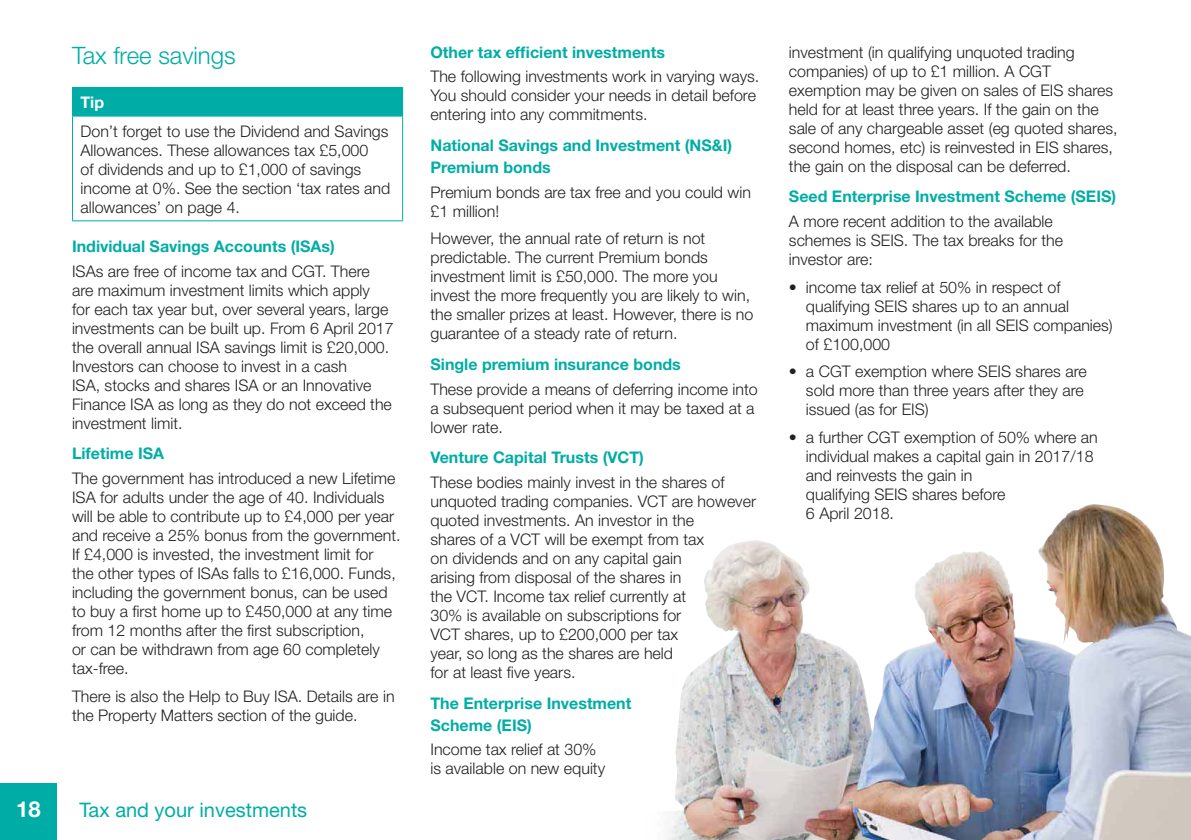
<style>
.page{position:relative;width:1191px;height:840px;background:#fff}
.page>*{position:absolute;margin:0;border:0;box-sizing:border-box;transform-origin:0 0}
.t1{font:300 24px "Helvetica Neue";color:#00ada6}
.t2{font:700 22px "Helvetica Neue";color:#fff}
.t3{font:20px "Helvetica Neue";color:#00ada6}
.t4{font:300 16px/19px "Helvetica Neue";color:#231f20}
.t5{font:700 16px/22px "Helvetica Neue";color:#00ada6}
.t6{font:700 16px "Helvetica Neue";color:#fff}
.s1{font-weight:400}
</style>
<div class="page">
<div style="left:0;top:782px;width:57px;height:57px;background:#00ada6"></div>
<img style="left:667px;top:540px;width:524px;height:299px">
<div style="left:72px;top:87px;width:330px;height:29px;background:#00ada6"></div>
<hr style="left:72px;top:87px;width:331px;height:1px;background:#00ada6">
<svg style="left:402px;top:88px;width:1px;height:27px"></svg>
<hr style="left:72px;top:115px;width:331px;height:1px;background:#00ada6">
<hr style="left:72px;top:116px;width:1px;height:104px;background:#00ada6">
<hr style="left:402px;top:116px;width:1px;height:104px;background:#00ada6">
<hr style="left:72px;top:220px;width:331px;height:1px;background:#00ada6">
<h1 class="t1" style="left:72px;top:47px;width:165px">Tax free savings</h1>
<p class="t6" style="left:80px;top:97px;width:25px">Tip</p>
<p class="t4" style="left:80px;top:124px;width:311px">Don’t forget to use the Dividend and Savings Allowances. These allowances tax £5,000<br>of dividends and up to £1,000 of savings income at 0%. See the section ‘tax rates and allowances’ on page 4.</p>
<p class="t5" style="left:72px;top:237px;width:264px">Individual Savings Accounts (ISAs)</p>
<p class="t4" style="left:72px;top:263px;width:323px">ISAs are free of income tax and CGT. There are maximum investment limits which apply<br>for each tax year but, over several years, large investments can be built up. From 6 April 2017 the overall annual ISA savings limit is £20,000.<br>Investors can choose to invest in a cash<br>ISA, stocks and shares ISA or an Innovative Finance ISA as long as they do not exceed the investment limit.</p>
<p class="t5" style="left:72px;top:444px;width:94px">Lifetime ISA</p>
<p class="t4" style="left:72px;top:470px;width:330px">The government has introduced a new Lifetime ISA for adults under the age of 40. Individuals will be able to contribute up to £4,000 per year and receive a 25% bonus from the government.<br>If £4,000 is invested, the investment limit for<br>the other types of ISAs falls to £16,000. Funds, including the government bonus, can be used to buy a first home up to £450,000 at any time from 12 months after the first subscription,<br>or can be withdrawn from age 60 completely tax-free.</p>
<p class="t4" style="left:72px;top:688px;width:324px">There is also the Help to Buy ISA. Details are in the Property Matters section of the guide.</p>
<h2 class="t2" style="left:16px;top:801px;width:26px">18</h2>
<p class="t3" style="left:79px;top:802px;width:229px">Tax and your investments</p>
<p class="t5" style="left:430px;top:43px;width:236px">Other tax efficient investments</p>
<p class="t4" style="left:430px;top:69px;width:330px">The following investments work in varying ways.<br>You should consider your needs in detail before entering into any commitments.</p>
<p class="t5" style="left:430px;top:136px;width:303px">National Savings and Investment (NS&amp;I)<br>Premium bonds</p>
<p class="t4" style="left:430px;top:184px;width:322px">Premium bonds are tax free and you could win £1 million!</p>
<p class="t4" style="left:430px;top:231px;width:324px">However, the annual rate of return is not predictable. The current Premium bonds investment limit is £50,000. The more you invest the more frequently you are likely to win, the smaller prizes at least. However, there is no guarantee of a steady rate of return.</p>
<p class="t5" style="left:430px;top:355px;width:252px">Single premium insurance bonds</p>
<p class="t4" style="left:430px;top:381px;width:329px">These provide a means of deferring income into a subsequent period when it may be taxed at a lower rate.</p>
<p class="t5" style="left:430px;top:448px;width:215px">Venture Capital Trusts (VCT)</p>
<p class="t4" style="left:430px;top:474px;width:327px">These bodies mainly invest in the shares of unquoted trading companies. VCT are however quoted investments. An investor in the<br>shares of a VCT will be exempt from tax<br>on dividends and on any capital gain<br>arising from disposal of the shares in<br>the VCT. Income tax relief currently at<br>30% is available on subscriptions for<br>VCT shares, up to £200,000 per tax<br>year, so long as the shares are held<br>for at least five years.</p>
<p class="t5" style="left:430px;top:693px;width:202px">The Enterprise Investment<br>Scheme (EIS)</p>
<p class="t4" style="left:430px;top:741px;width:176px">Income tax relief at 30% is available on new equity</p>
<p class="t4" style="left:789px;top:45px;width:330px">investment (in qualifying unquoted trading companies) of up to £1 million. A CGT exemption may be given on sales of EIS shares held for at least three years. If the gain on the sale of any chargeable asset (eg quoted shares, second homes, etc) is reinvested in EIS shares, the gain on the disposal can be deferred.</p>
<p class="t5" style="left:789px;top:187px;width:329px">Seed Enterprise Investment Scheme (SEIS)</p>
<p class="t4" style="left:789px;top:214px;width:276px">A more recent addition to the available schemes is SEIS. The tax breaks for the investor are:</p>
<p class="t4" style="left:806px;top:279px;width:308px;text-indent:-17px"><span class="s1">•</span> income tax relief at 50% in respect of qualifying SEIS shares up to an annual maximum investment (in all SEIS companies) of £100,000</p>
<p class="t4" style="left:806px;top:364px;width:282px;text-indent:-17px"><span class="s1">•</span> a CGT exemption where SEIS shares are sold more than three years after they are issued (as for EIS)</p>
<p class="t4" style="left:806px;top:429px;width:293px;text-indent:-17px"><span class="s1">•</span> a further CGT exemption of 50% where an individual makes a capital gain in 2017/18 and reinvests the gain in<br>qualifying SEIS shares before<br>6 April 2018.</p>
</div>
